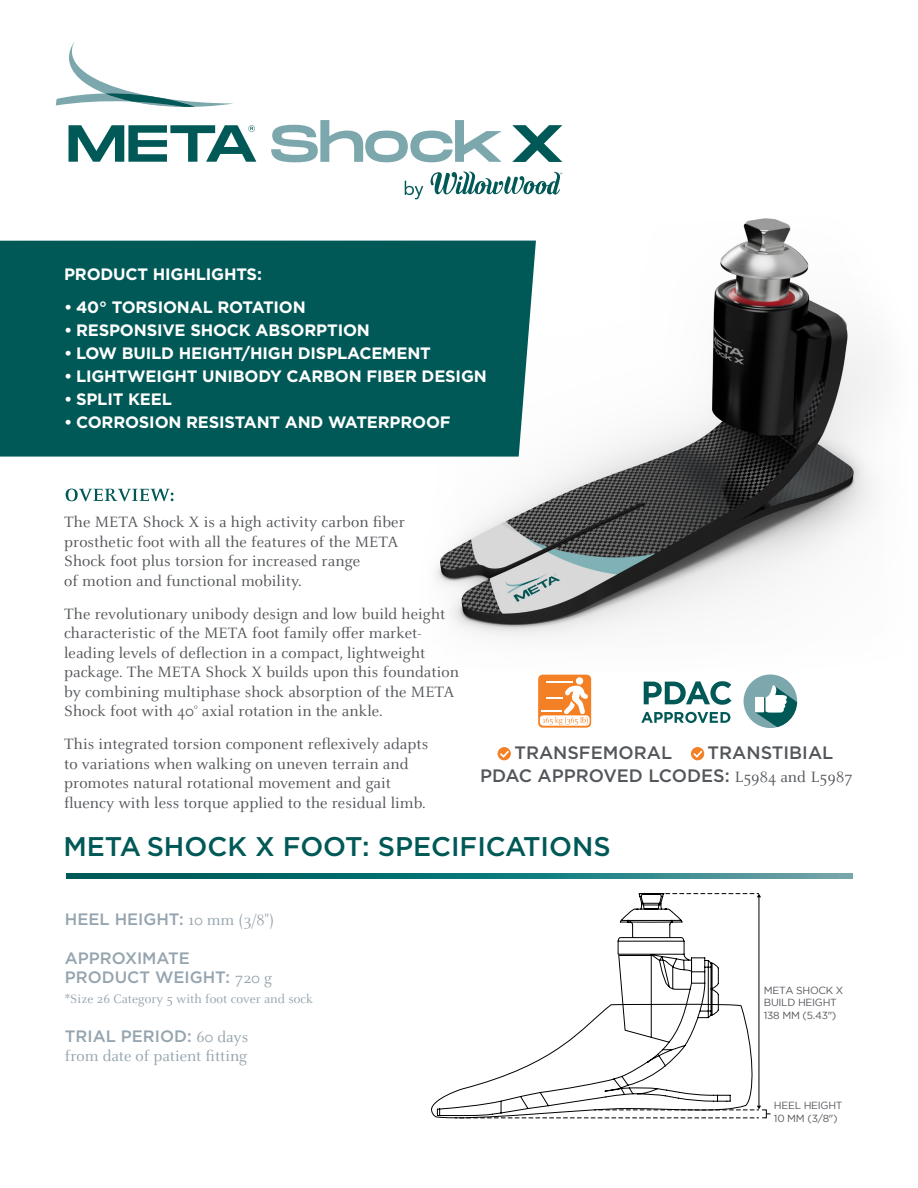
<style>
.page{position:relative;width:918px;height:1188px;background:#fff}
.page>*{position:absolute;margin:0;border:0;box-sizing:border-box;transform-origin:0 0}
.t1{font:500 27px "Gotham";color:#005957}
.t2{font:500 18px "Gotham";color:#53565a}
.t3{font:16.5px/19.5px "Celeste OT";letter-spacing:.005em;color:#53565a}
.t4{font:700 16.5px "Gotham";letter-spacing:-.01em;color:#fff}
.t5{font:500 16.5px/19.5px "Gotham";color:#95a4ae}
.t6{font:16.5px/19.5px "Celeste OT";color:#95a4ae}
.t7{font:13.5px "Celeste OT";color:#95a4ae}
.t8{font:10.35px/12.6px "Gotham";letter-spacing:-.025em;color:#54565b}
.s1{font-family:"Celeste OT";font-weight:400;font-size:16.5px}
.s2{font-family:"Celeste OT";font-weight:400}
.s3{font-family:"Gotham";font-weight:500}
</style>
<div class="page">
<img style="left:373px;top:199px;width:506px;height:438px">
<div style="left:0;top:241px;width:536px;height:216px;background:#005957"></div>
<svg style="left:498px;top:747px;width:13px;height:13px"></svg>
<svg style="left:498px;top:749px;width:13px;height:10px"></svg>
<svg style="left:691px;top:747px;width:13px;height:13px"></svg>
<svg style="left:692px;top:749px;width:12px;height:10px"></svg>
<div style="left:538px;top:675px;width:53px;height:53px;background:#f48026;border-radius:5px"></div>
<div style="left:540px;top:715px;width:50px;height:11px;background:#fff;border-radius:3px"></div>
<div style="left:576px;top:677px;width:7px;height:8px;background:#fff;border-radius:50%"></div>
<hr style="left:546px;top:681px;width:27px;height:2px;background:#fff">
<svg style="left:543px;top:685px;width:45px;height:40px"></svg>
<hr style="left:541px;top:710px;width:21px;height:2px;background:#fff">
<svg style="left:66px;top:873px;width:787px;height:5px"></svg>
<div style="left:744px;top:674px;width:53px;height:54px;background:#7ca7ac;border-radius:50%"></div>
<svg style="left:644px;top:681px;width:87px;height:24px"></svg>
<svg style="left:641px;top:712px;width:89px;height:11px"></svg>
<svg style="left:755px;top:684px;width:42px;height:44px"></svg>
<hr style="left:759px;top:897px;width:1px;height:209px;background:#000">
<svg style="left:731px;top:893px;width:30px;height:4px"></svg>
<svg style="left:431px;top:1003px;width:340px;height:116px"></svg>
<svg style="left:437px;top:893px;width:294px;height:223px"></svg>
<svg style="left:271px;top:120px;width:231px;height:42px"></svg>
<svg style="left:56px;top:42px;width:177px;height:65px"></svg>
<svg style="left:405px;top:181px;width:18px;height:18px"></svg>
<svg style="left:431px;top:172px;width:131px;height:23px"></svg>
<svg style="left:512px;top:125px;width:50px;height:37px"></svg>
<svg style="left:69px;top:125px;width:187px;height:37px"></svg>
<svg style="left:66px;top:489px;width:107px;height:12px"></svg>
<p class="t4" style="left:64px;top:264px;width:199px">PRODUCT HIGHLIGHTS:</p>
<p class="t4" style="left:64px;top:297px;width:243px">• 40° TORSIONAL ROTATION</p>
<p class="t4" style="left:64px;top:320px;width:307px">• RESPONSIVE SHOCK ABSORPTION</p>
<p class="t4" style="left:64px;top:343px;width:368px">• LOW BUILD HEIGHT/HIGH DISPLACEMENT</p>
<p class="t4" style="left:64px;top:366px;width:424px">• LIGHTWEIGHT UNIBODY CARBON FIBER DESIGN</p>
<p class="t4" style="left:64px;top:389px;width:109px">• SPLIT KEEL</p>
<p class="t4" style="left:64px;top:412px;width:388px">• CORROSION RESISTANT AND WATERPROOF</p>
<p class="t3" style="left:64px;top:513px;width:342px">The META Shock X is a high activity carbon fiber prosthetic foot with all the features of the META Shock foot plus torsion for increased range<br>of motion and functional mobility.</p>
<p class="t3" style="left:64px;top:604px;width:396px">The revolutionary unibody design and low build height characteristic of the META foot family offer market&shy;leading levels of deflection in a compact, lightweight package. The META Shock X builds upon this foundation by combining multiphase shock absorption of the META Shock foot with 40° axial rotation in the ankle.</p>
<p class="t3" style="left:64px;top:735px;width:366px">This integrated torsion component reflexively adapts to variations when walking on uneven terrain and promotes natural rotational movement and gait fluency with less torque applied to the residual limb.</p>
<p class="t2" style="left:514px;top:742px;width:159px">TRANSFEMORAL</p>
<p class="t2" style="left:708px;top:742px;width:127px">TRANSTIBIAL</p>
<p class="t2" style="left:480px;top:766px;width:374px">PDAC APPROVED LCODES: <span class="s1">L5984 and L5987</span></p>
<p class="t1" style="left:63px;top:831px;width:549px">META SHOCK X FOOT: SPECIFICATIONS</p>
<p class="t5" style="left:65px;top:909px;width:211px">HEEL HEIGHT: <span class="s2">10 mm (3/8")</span></p>
<p class="t5" style="left:65px;top:948px;width:209px">APPROXIMATE<br>PRODUCT WEIGHT: <span class="s2">720 g</span></p>
<p class="t7" style="left:65px;top:991px;width:250px">*Size 26 Category 5 with foot cover and sock</p>
<p class="t6" style="left:65px;top:1027px;width:185px"><span class="s3">TRIAL PERIOD:</span> 60 days from date of patient fitting</p>
<p class="t8" style="left:764px;top:984px;width:81px">META SHOCK X<br>BUILD HEIGHT<br>138 MM (5.43")</p>
<p class="t8" style="left:774px;top:1099px;width:70px">HEEL HEIGHT<br>10 MM (3/8")</p>
</div>
